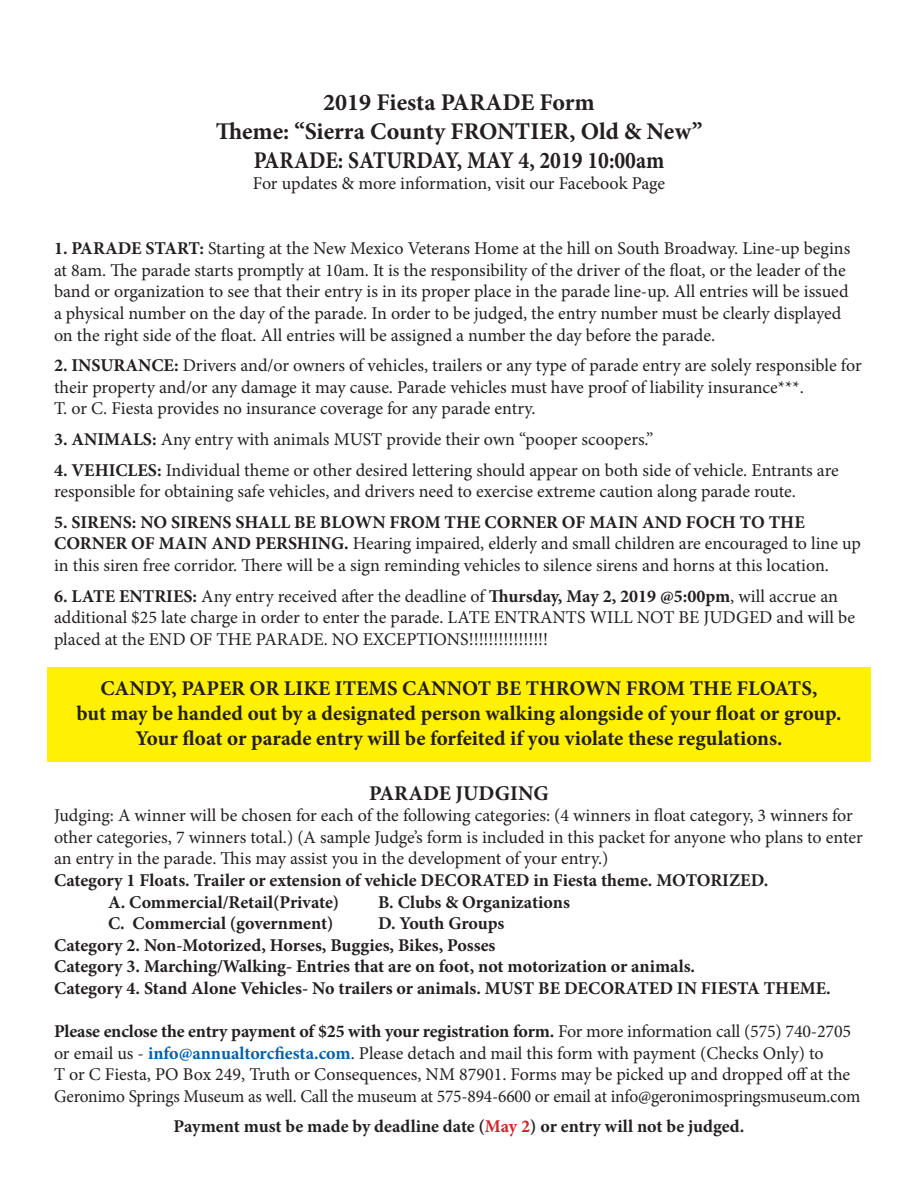
<style>
.page{position:relative;width:918px;height:1188px;background:#fff}
.page>*{position:absolute;margin:0;border:0;box-sizing:border-box;transform-origin:0 0}
.t1{font:700 24px/28.8px "Minion Pro";color:#231f20;text-align:center}
.t2{font:700 21px/25.2px "Minion Pro";color:#231f20;text-align:center}
.t3{font:18px/21.6px "Minion Pro";color:#231f20}
.t4{font:700 18px/21.6px "Minion Pro";color:#231f20}
.s1{font-weight:700}
.s2{font-weight:700;color:#0160ae}
.s3{color:#d1232a}
</style>
<div class="page">
<div style="left:47px;top:667px;width:824px;height:95px;background:#fff101"></div>
<h1 class="t1" style="left:216px;top:88px;width:488px">2019 Fiesta PARADE Form<br>Theme: “Sierra County FRONTIER, Old &amp; New”<br>PARADE: SATURDAY, MAY 4, 2019 10:00am</h1>
<p class="t3" style="left:253px;top:173px;width:414px">For updates &amp; more information, visit our Facebook Page</p>
<p class="t3" style="left:54px;top:238px;width:798px"><span class="s1">1. PARADE START:</span> Starting at the New Mexico Veterans Home at the hill on South Broadway. Line-up begins at 8am. The parade starts promptly at 10am. It is the responsibility of the driver of the float, or the leader of the band or organization to see that their entry is in its proper place in the parade line-up. All entries will be issued a physical number on the day of the parade. In order to be judged, the entry number must be clearly displayed on the right side of the float. All entries will be assigned a number the day before the parade.</p>
<p class="t3" style="left:54px;top:355px;width:809px"><span class="s1">2. INSURANCE:</span> Drivers and/or owners of vehicles, trailers or any type of parade entry are solely responsible for their property and/or any damage it may cause. Parade vehicles must have proof of liability insurance***.<br>T. or C. Fiesta provides no insurance coverage for any parade entry.</p>
<p class="t3" style="left:54px;top:429px;width:601px"><span class="s1">3. ANIMALS:</span> Any entry with animals MUST provide their own “pooper scoopers.”</p>
<p class="t3" style="left:54px;top:459px;width:786px"><span class="s1">4. VEHICLES:</span> Individual theme or other desired lettering should appear on both side of vehicle. Entrants are responsible for obtaining safe vehicles, and drivers need to exercise extreme caution along parade route.</p>
<p class="t3" style="left:54px;top:511px;width:808px"><span class="s1">5. SIRENS: NO SIRENS SHALL BE BLOWN FROM THE CORNER OF MAIN AND FOCH TO THE<br>CORNER OF MAIN AND PERSHING.</span> Hearing impaired, elderly and small children are encouraged to line up in this siren free corridor. There will be a sign reminding vehicles to silence sirens and horns at this location.</p>
<p class="t3" style="left:54px;top:585px;width:803px"><span class="s1">6. LATE ENTRIES:</span> Any entry received after the deadline of <span class="s1">Thursday, May 2, 2019 @5:00pm</span>, will accrue an additional $25 late charge in order to enter the parade. LATE ENTRANTS WILL NOT BE JUDGED and will be placed at the END OF THE PARADE. NO EXCEPTIONS!!!!!!!!!!!!!!!!</p>
<p class="t2" style="left:76px;top:675px;width:767px">CANDY, PAPER OR LIKE ITEMS CANNOT BE THROWN FROM THE FLOATS,<br>but may be handed out by a designated person walking alongside of your float or group.<br>Your float or parade entry will be forfeited if you violate these regulations.</p>
<p class="t2" style="left:369px;top:780px;width:181px">PARADE JUDGING</p>
<p class="t3" style="left:54px;top:805px;width:810px">Judging: A winner will be chosen for each of the following categories: (4 winners in float category, 3 winners for other categories, 7 winners total.) (A sample Judge’s form is included in this packet for anyone who plans to enter an entry in the parade. This may assist you in the development of your entry.)</p>
<p class="t4" style="left:108px;top:869px;width:662px;text-indent:-54px">Category 1 Floats. Trailer or extension of vehicle DECORATED in Fiesta theme. MOTORIZED.<br>A. Commercial/Retail(Private)</p>
<p class="t4" style="left:378px;top:891px;width:193px">B. Clubs &amp; Organizations</p>
<p class="t4" style="left:108px;top:912px;width:227px">C. Commercial (government)</p>
<p class="t4" style="left:54px;top:912px;width:778px;text-indent:324px">D. Youth Groups<br>Category 2. Non-Motorized, Horses, Buggies, Bikes, Posses<br>Category 3. Marching/Walking- Entries that are on foot, not motorization or animals.<br>Category 4. Stand Alone Vehicles- No trailers or animals. MUST BE DECORATED IN FIESTA THEME.</p>
<p class="t3" style="left:54px;top:1021px;width:808px"><span class="s1">Please enclose the entry payment of $25 with your registration form.</span> For more information call (575) 740-2705 or email us - <span class="s2">info@annualtorcfiesta.com</span>. Please detach and mail this form with payment (Checks Only) to<br>T or C Fiesta, PO Box 249, Truth or Consequences, NM 87901. Forms may be picked up and dropped off at the Geronimo Springs Museum as well. Call the museum at 575-894-6600 or email at info@geronimospringsmuseum.com</p>
<p class="t4" style="left:174px;top:1115px;width:572px">Payment must be made by deadline date (<span class="s3">May 2</span>) or entry will not be judged.</p>
</div>
